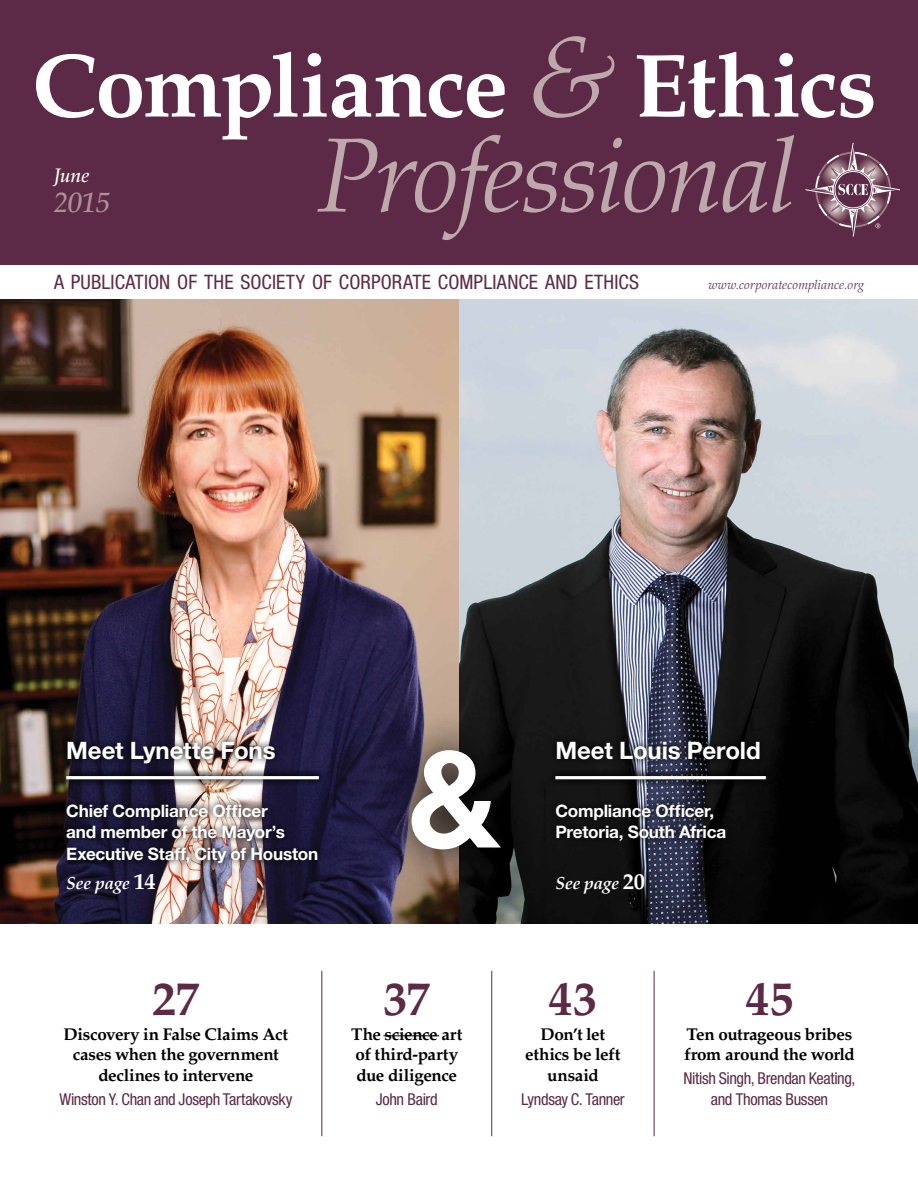
<style>
.page{position:relative;width:918px;height:1188px;background:#fff}
.page>*{position:absolute;margin:0;border:0;box-sizing:border-box;transform-origin:0 0}
.t1{font:700 134.85px "Helvetica Neue LT Std";color:#fff}
.t2{font:italic 300 105.15px "Palatino LT Std";letter-spacing:-.025em;color:#bda8ac}
.t3{font:700 90px "Palatino LT Std";letter-spacing:-.02em;color:#fff}
.t4{font:700 48px "Palatino LT Std";letter-spacing:-.01em;color:#5c2946}
.t5{font:italic 500 28.35px "Palatino LT Std";color:#ac9198}
.t6{font:700 24px "Helvetica Neue LT Std";letter-spacing:-.005em;color:#fff}
.t7{font:condensed 19.95px "Helvetica Neue LT Std";letter-spacing:.005em;color:#5c2946}
.t8{font:italic 500 19.5px "Palatino LT Std";color:#fff}
.t9{font:italic 700 17.55px "Palatino LT Std";letter-spacing:-.015em;color:#fff}
.t10{font:700 17.1px/20.4px "Palatino LT Std";letter-spacing:-.02em;color:#000}
.t11{font:700 17.1px/21.9px "Helvetica Neue LT Std";letter-spacing:-.01em;color:#fff}
.t12{font:condensed 16.35px/20.5px "Helvetica Neue LT Std";letter-spacing:-.02em;color:#5c2946;text-align:center}
.t13{font:italic 300 12.75px "Palatino LT Std";letter-spacing:.015em;color:#5c2946}
.s1{font-weight:300;font-style:italic;font-size:115.95px;color:#bda8ac}
.s2{font-style:normal;font-size:22.5px}
</style>
<div class="page">
<img style="left:0;top:299px;width:918px;height:624px">
<img style="left:60px;top:735px;width:265px;height:135px">
<img style="left:59px;top:769px;width:267px;height:17px">
<hr style="left:66px;top:776px;width:253px;height:3px;background:#fff">
<svg style="left:549px;top:735px;width:223px;height:112px;background:#1b1b22"></svg>
<svg style="left:548px;top:769px;width:225px;height:17px;background:#1c1d22"></svg>
<hr style="left:555px;top:776px;width:211px;height:3px;background:#fff">
<svg style="left:373px;top:711px;width:162px;height:177px;background:#322b31"></svg>
<div style="left:0;top:0;width:918px;height:264px;background:#5c2946"></div>
<svg style="left:805px;top:142px;width:95px;height:95px"></svg>
<hr style="left:321px;top:971px;width:1px;height:165px;background:#5c2946">
<hr style="left:654px;top:971px;width:1px;height:165px;background:#5c2946">
<hr style="left:491px;top:971px;width:1px;height:165px;background:#5c2946">
<hr style="left:383px;top:1035px;width:56px;height:1px;background:#000">
<h3 class="t3" style="left:32px;top:33px;width:846px">Compliance <span class="s1">&amp;</span> Ethics</h3>
<h2 class="t2" style="left:319px;top:115px;width:478px">Professional</h2>
<p class="t7" style="left:54px;top:271px;width:587px">A PUBLICATION OF THE SOCIETY OF CORPORATE COMPLIANCE AND ETHICS</p>
<p class="t13" style="left:709px;top:278px;width:157px">www.corporatecompliance.org</p>
<p class="t8" style="left:54px;top:164px;width:37px">June</p>
<h3 class="t5" style="left:54px;top:186px;width:58px">2015</h3>
<h3 class="t6" style="left:66px;top:736px;width:211px">Meet Lynette Fons</h3>
<p class="t11" style="left:66px;top:799px;width:254px">Chief Compliance Officer<br>and member of the Mayor’s<br>Executive Staff, City of Houston</p>
<h1 class="t1" style="left:407px;top:716px;width:94px">&amp;</h1>
<h3 class="t6" style="left:555px;top:736px;width:207px">Meet Louis Perold</h3>
<p class="t11" style="left:555px;top:799px;width:172px">Compliance Officer,<br>Pretoria, South Africa</p>
<p class="t9" style="left:66px;top:872px;width:91px">See page <span class="s2">14</span></p>
<p class="t9" style="left:555px;top:872px;width:91px">See page <span class="s2">20</span></p>
<h3 class="t4" style="left:152px;top:971px;width:49px">27</h3>
<p class="t10" style="left:64px;top:1024px;width:226px;text-align:center">Discovery in False Claims Act cases when the government declines to intervene</p>
<p class="t12" style="left:59px;top:1089px;width:235px">Winston Y. Chan and Joseph Tartakovsky</p>
<h3 class="t4" style="left:383px;top:971px;width:48px">37</h3>
<p class="t10" style="left:351px;top:1024px;width:113px">The science art of third-party due diligence</p>
<p class="t12" style="left:376px;top:1089px;width:63px">John Baird</p>
<h3 class="t4" style="left:549px;top:971px;width:50px">43</h3>
<p class="t10" style="left:525px;top:1024px;width:97px;text-align:center">Don’t let ethics be left unsaid</p>
<p class="t12" style="left:521px;top:1089px;width:105px">Lyndsay C. Tanner</p>
<h3 class="t4" style="left:746px;top:971px;width:49px">45</h3>
<p class="t10" style="left:684px;top:1024px;width:172px">Ten outrageous bribes from around the world</p>
<p class="t12" style="left:683px;top:1068px;width:174px">Nitish Singh, Brendan Keating, and Thomas Bussen</p>
</div>
